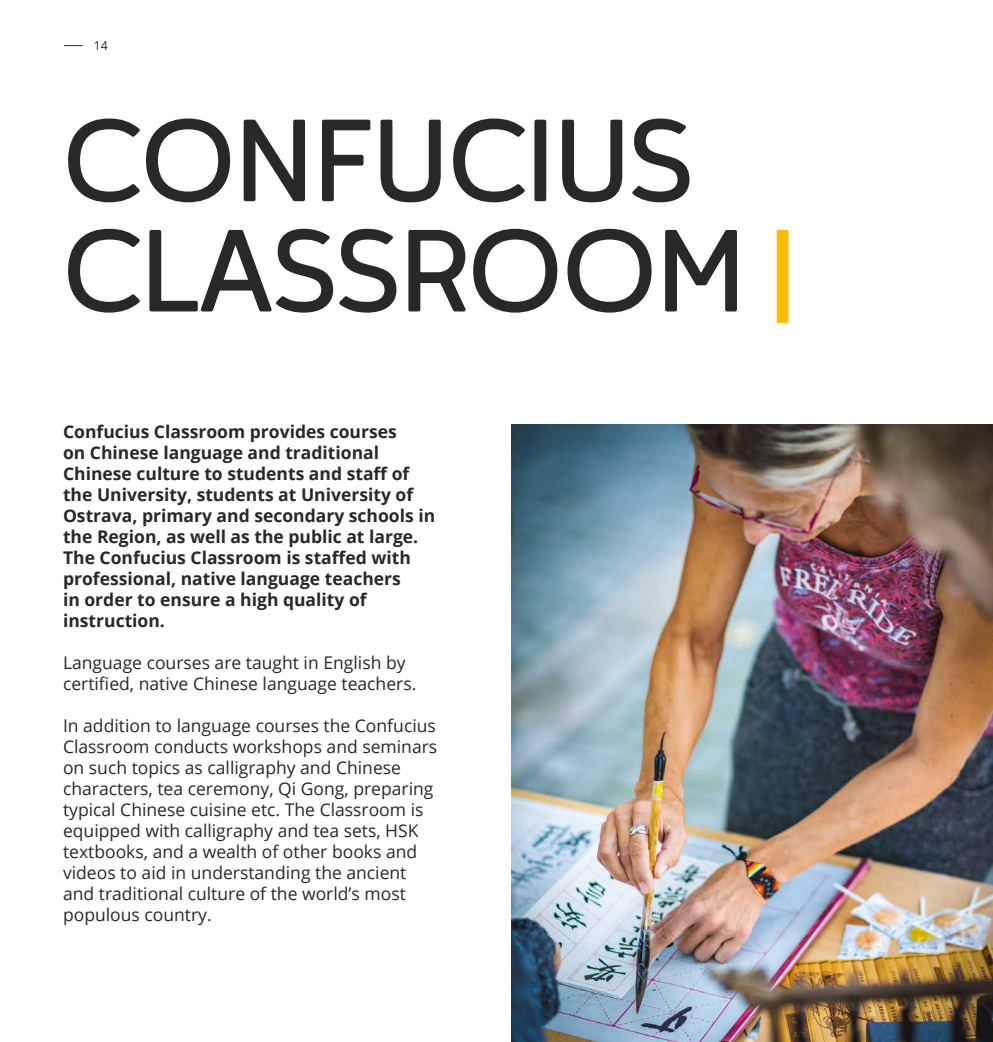
<style>
.page{position:relative;width:993px;height:1042px;background:#fff}
.page>*{position:absolute;margin:0;border:0;box-sizing:border-box;transform-origin:0 0}
.t1{font:semi-expanded 113.75px/110.2px "Cillian";color:#282827}
.t2{font:17.5px/21px "Open Sans";color:#282827}
.t3{font:700 17.5px/21px "Open Sans";color:#282827}
.t4{font:12.25px "Open Sans";color:#282827}
.s1{color:#fcbd00}
</style>
<div class="page">
<svg style="left:64px;top:45px;width:18px;height:1px"></svg>
<img style="left:511px;top:424px;width:481px;height:618px">
<svg style="left:68px;top:118px;width:669px;height:195px"></svg>
<div style="left:776px;top:230px;width:12px;height:93px;border:4px solid #fcbd00"></div>
<p class="t4" style="left:94px;top:37px;width:16px">14</p>
<h1 class="t1" style="left:63px;top:105px;width:735px">CONFUCIUS<br>CLASSROOM <span class="s1">|</span></h1>
<p class="t3" style="left:63px;top:420px;width:373px">Confucius Classroom provides courses<br>on Chinese language and traditional Chinese culture to students and staff of the University, students at University of Ostrava, primary and secondary schools in the Region, as well as the public at large.<br>The Confucius Classroom is staffed with professional, native language teachers<br>in order to ensure a high quality of instruction.</p>
<p class="t2" style="left:63px;top:651px;width:355px">Language courses are taught in English by certified, native Chinese language teachers.</p>
<p class="t2" style="left:63px;top:714px;width:375px">In addition to language courses the Confucius Classroom conducts workshops and seminars on such topics as calligraphy and Chinese characters, tea ceremony, Qi Gong, preparing typical Chinese cuisine etc. The Classroom is equipped with calligraphy and tea sets, HSK textbooks, and a wealth of other books and videos to aid in understanding the ancient and traditional culture of the world’s most populous country.</p>
</div>
